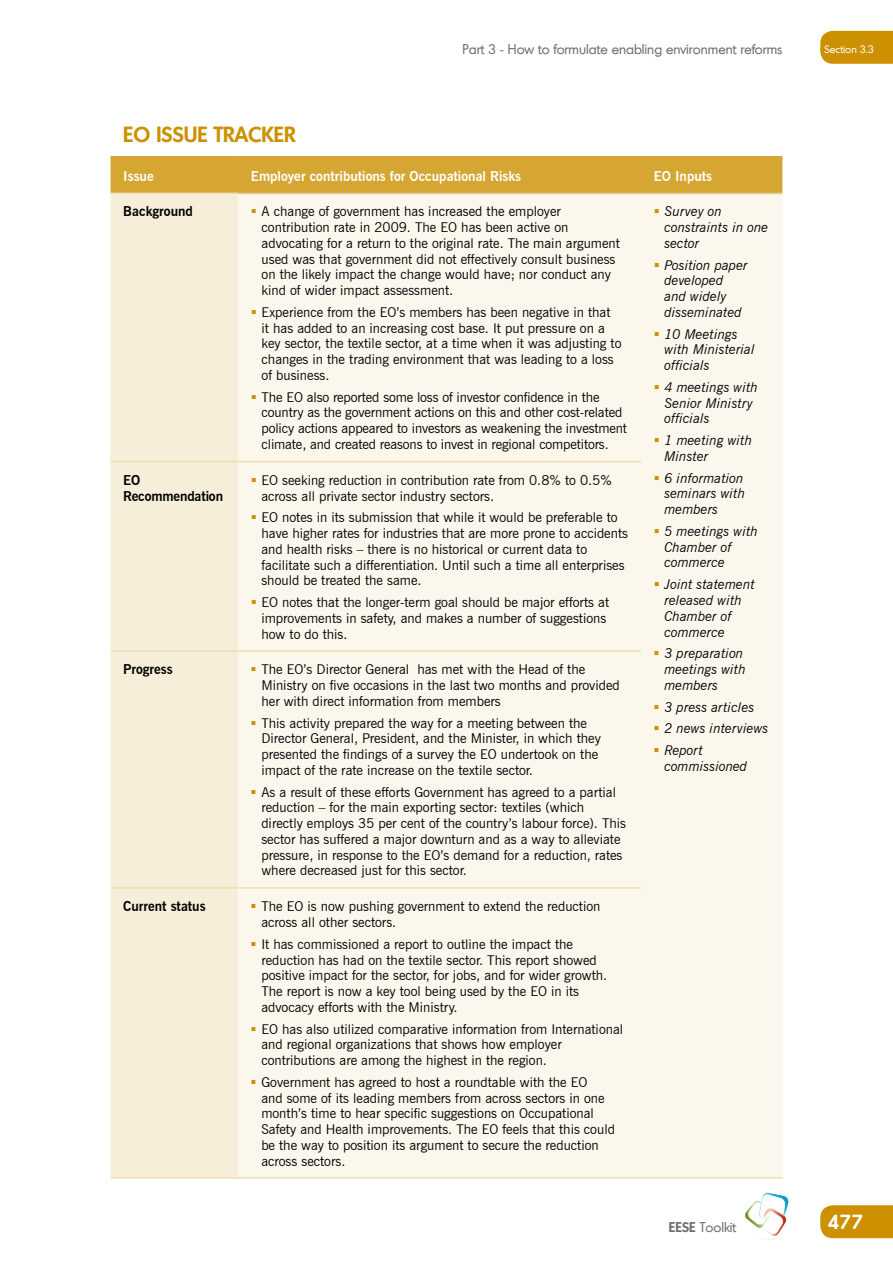
<style>
.page{position:relative;width:893px;height:1263px;background:#fff}
.page>*{position:absolute;margin:0;border:0;box-sizing:border-box;transform-origin:0 0}
.t1{font:600 21px "Montreal";color:#cc9000}
.t2{font:600 19.5px "Montreal";color:#fff}
.t3{font:13.5px/15.8px "News Gothic BT";color:#000}
.t4{font:italic 13.5px/15.8px "News Gothic BT";color:#000}
.t5{font:13.5px "Montreal";color:#706f6f}
.t6{font:700 13.5px "News Gothic BT";color:#fff}
.t7{font:700 13.5px/16.5px "News Gothic BT";color:#000}
.t8{font:10.5px "Montreal";color:#fff}
.s1{font-weight:600}
</style>
<div class="page">
<div style="left:820px;top:1205px;width:73px;height:33px;background:#cc9000"></div>
<div style="left:820px;top:31px;width:73px;height:33px;background:#cc9000"></div>
<svg style="left:745px;top:1193px;width:43px;height:43px"></svg>
<div style="left:111px;top:159px;width:671px;height:34px;background:#d6a633"></div>
<div style="left:111px;top:194px;width:127px;height:983px;background:#f7eed9"></div>
<div style="left:238px;top:194px;width:544px;height:983px;background:#fbf7ed"></div>
<hr style="left:111px;top:461px;width:127px;height:1px;background:#f0deb3">
<hr style="left:238px;top:461px;width:403px;height:1px;background:#f0deb3">
<hr style="left:111px;top:650px;width:127px;height:2px;background:#f0deb3">
<hr style="left:238px;top:650px;width:403px;height:2px;background:#f0deb3">
<hr style="left:111px;top:887px;width:127px;height:2px;background:#f0deb3">
<hr style="left:238px;top:887px;width:403px;height:2px;background:#f0deb3">
<hr style="left:111px;top:156px;width:127px;height:3px;background:#d6a633">
<hr style="left:238px;top:156px;width:403px;height:3px;background:#d6a633">
<hr style="left:641px;top:156px;width:141px;height:3px;background:#d6a633">
<hr style="left:111px;top:193px;width:127px;height:1px;background:#f0deb3">
<hr style="left:111px;top:1177px;width:127px;height:2px;background:#f0deb3">
<hr style="left:238px;top:193px;width:403px;height:1px;background:#e6c780">
<hr style="left:641px;top:193px;width:141px;height:1px;background:#e6c780">
<hr style="left:238px;top:1177px;width:403px;height:2px;background:#f0deb3">
<hr style="left:641px;top:1177px;width:141px;height:2px;background:#f0deb3">
<svg style="left:252px;top:209px;width:4px;height:4px"></svg>
<svg style="left:252px;top:310px;width:4px;height:4px"></svg>
<svg style="left:252px;top:395px;width:4px;height:4px"></svg>
<svg style="left:655px;top:209px;width:4px;height:4px"></svg>
<svg style="left:655px;top:263px;width:4px;height:4px"></svg>
<svg style="left:655px;top:332px;width:4px;height:4px"></svg>
<svg style="left:655px;top:385px;width:4px;height:4px"></svg>
<svg style="left:655px;top:438px;width:4px;height:4px"></svg>
<svg style="left:655px;top:476px;width:4px;height:4px"></svg>
<svg style="left:655px;top:529px;width:4px;height:4px"></svg>
<svg style="left:655px;top:582px;width:4px;height:4px"></svg>
<svg style="left:655px;top:651px;width:4px;height:4px"></svg>
<svg style="left:655px;top:705px;width:4px;height:4px"></svg>
<svg style="left:655px;top:726px;width:4px;height:4px"></svg>
<svg style="left:655px;top:748px;width:4px;height:4px"></svg>
<svg style="left:252px;top:478px;width:4px;height:4px"></svg>
<svg style="left:252px;top:515px;width:4px;height:4px"></svg>
<svg style="left:252px;top:600px;width:4px;height:4px"></svg>
<svg style="left:252px;top:667px;width:4px;height:4px"></svg>
<svg style="left:252px;top:721px;width:4px;height:4px"></svg>
<svg style="left:252px;top:790px;width:4px;height:4px"></svg>
<svg style="left:252px;top:904px;width:4px;height:4px"></svg>
<svg style="left:252px;top:942px;width:4px;height:4px"></svg>
<svg style="left:252px;top:1026px;width:4px;height:4px"></svg>
<svg style="left:252px;top:1080px;width:4px;height:4px"></svg>
<p class="t5" style="left:463px;top:40px;width:321px">Part 3 - How to formulate enabling environment reforms</p>
<p class="t8" style="left:824px;top:42px;width:51px">Section 3.3</p>
<h1 class="t1" style="left:123px;top:120px;width:174px">EO ISSUE TRACKER</h1>
<p class="t6" style="left:123px;top:168px;width:32px">Issue</p>
<p class="t6" style="left:251px;top:168px;width:272px">Employer contributions for Occupational Risks</p>
<p class="t6" style="left:654px;top:168px;width:60px">EO Inputs</p>
<p class="t7" style="left:123px;top:203px;width:71px">Background</p>
<p class="t3" style="left:262px;top:204px;width:360px">A change of government has increased the employer contribution rate in 2009. The EO has been active on advocating for a return to the original rate. The main argument used was that government did not effectively consult business on the likely impact the change would have; nor conduct any kind of wider impact assessment.</p>
<p class="t3" style="left:262px;top:304px;width:361px">Experience from the EO’s members has been negative in that<br>it has added to an increasing cost base. It put pressure on a key sector, the textile sector, at a time when it was adjusting to changes in the trading environment that was leading to a loss of business.</p>
<p class="t3" style="left:262px;top:389px;width:367px">The EO also reported some loss of investor confidence in the country as the government actions on this and other cost-related policy actions appeared to investors as weakening the investment climate, and created reasons to invest in regional competitors.</p>
<p class="t4" style="left:664px;top:204px;width:105px">Survey on constraints in one sector</p>
<p class="t4" style="left:664px;top:257px;width:85px">Position paper developed and widely disseminated</p>
<p class="t4" style="left:664px;top:326px;width:92px">10 Meetings with Ministerial officials</p>
<p class="t4" style="left:664px;top:379px;width:95px">4 meetings with<br>Senior Ministry officials</p>
<p class="t4" style="left:664px;top:432px;width:89px">1 meeting with<br>Minster</p>
<p class="t4" style="left:664px;top:470px;width:82px;text-align:justify">6 information seminars with members</p>
<p class="t4" style="left:664px;top:523px;width:95px">5 meetings with<br>Chamber of commerce</p>
<p class="t4" style="left:664px;top:576px;width:92px">Joint statement released with<br>Chamber of commerce</p>
<p class="t4" style="left:664px;top:645px;width:83px">3 preparation meetings with members</p>
<p class="t4" style="left:664px;top:696px;width:106px;line-height:21.8px">3 press articles<br>2 news interviews<br>Report</p>
<p class="t4" style="left:664px;top:758px;width:84px">commissioned</p>
<p class="t7" style="left:123px;top:472px;width:101px">EO<br>Recommendation</p>
<p class="t3" style="left:261px;top:472px;width:352px">EO seeking reduction in contribution rate from 0.8% to 0.5% across all private sector industry sectors.</p>
<p class="t3" style="left:261px;top:509px;width:368px">EO notes in its submission that while it would be preferable to have higher rates for industries that are more prone to accidents and health risks – there is no historical or current data to facilitate such a differentiation. Until such a time all enterprises should be treated the same.</p>
<p class="t3" style="left:261px;top:594px;width:349px">EO notes that the longer-term goal should be major efforts at improvements in safety, and makes a number of suggestions how to do this.</p>
<p class="t7" style="left:123px;top:661px;width:51px">Progress</p>
<p class="t3" style="left:261px;top:662px;width:360px">The EO’s Director General has met with the Head of the<br>Ministry on five occasions in the last two months and provided her with direct information from members</p>
<p class="t3" style="left:261px;top:715px;width:341px">This activity prepared the way for a meeting between the Director General, President, and the Minister, in which they presented the findings of a survey the EO undertook on the impact of the rate increase on the textile sector.</p>
<p class="t3" style="left:261px;top:784px;width:366px">As a result of these efforts Government has agreed to a partial reduction – for the main exporting sector: textiles (which directly employs 35 per cent of the country’s labour force). This sector has suffered a major downturn and as a way to alleviate pressure, in response to the EO’s demand for a reduction, rates where decreased just for this sector.</p>
<p class="t7" style="left:123px;top:898px;width:84px">Current status</p>
<p class="t3" style="left:261px;top:898px;width:341px">The EO is now pushing government to extend the reduction across all other sectors.</p>
<p class="t3" style="left:261px;top:936px;width:347px">It has commissioned a report to outline the impact the reduction has had on the textile sector. This report showed positive impact for the sector, for jobs, and for wider growth.<br>The report is now a key tool being used by the EO in its advocacy efforts with the Ministry.</p>
<p class="t3" style="left:261px;top:1021px;width:363px">EO has also utilized comparative information from International and regional organizations that shows how employer contributions are among the highest in the region.</p>
<p class="t3" style="left:261px;top:1074px;width:355px">Government has agreed to host a roundtable with the EO<br>and some of its leading members from across sectors in one month’s time to hear specific suggestions on Occupational Safety and Health improvements. The EO feels that this could be the way to position its argument to secure the reduction across sectors.</p>
<p class="t5" style="left:669px;top:1218px;width:69px"><span class="s1">EESE</span> Toolkit</p>
<h2 class="t2" style="left:827px;top:1209px;width:38px">477</h2>
</div>
